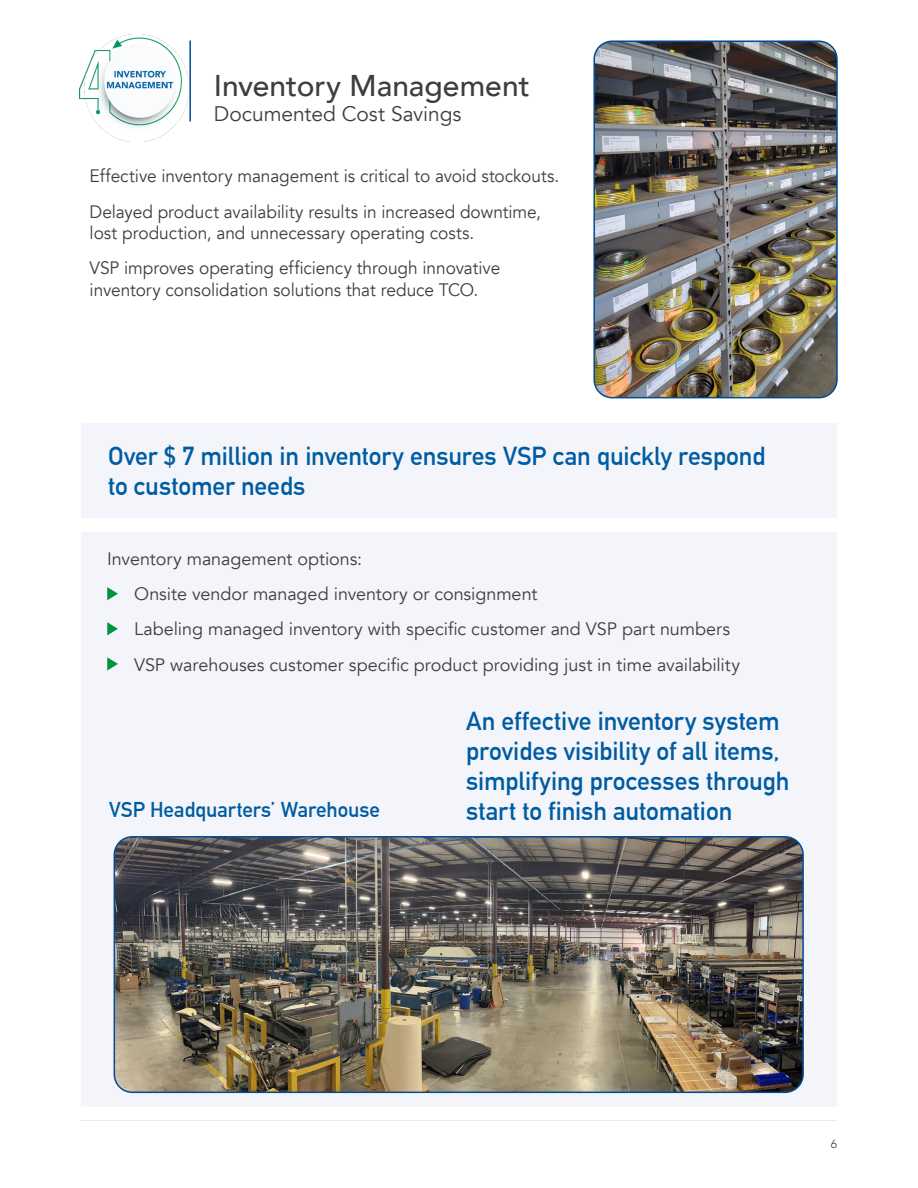
<style>
.page{position:relative;width:918px;height:1188px;background:#fff}
.page>*{position:absolute;margin:0;border:0;box-sizing:border-box;transform-origin:0 0}
.Body{font:500 30px "Avenir";color:#3e3e3f}
.t1{font:700 25.5px/30px "DIN Alternate";letter-spacing:-.005em;color:#005ca2}
.t2{font:700 21px "DIN Alternate";letter-spacing:-.005em;color:#005ca2}
.Bullets{font:21px "Avenir";color:#3e3e3f}
.Body-2{font:18px/21.6px "Avenir";letter-spacing:-.005em;color:#3e3e3f;scale:.96 1}
.Bullets-2{font:18px "Avenir";letter-spacing:-.005em;color:#3e3e3f}
.t3{font:300 12px "Avenir";color:#3e3e3f}
</style>
<div class="page">
<hr style="left:189px;top:40px;width:2px;height:82px;background:#004c97">
<hr style="left:81px;top:1120px;width:756px;height:1px;background:#e4ebf6">
<div style="left:81px;top:532px;width:756px;height:575px;background:#f4f5fa"></div>
<div style="left:81px;top:423px;width:756px;height:95px;background:#f4f5fa"></div>
<img style="left:596px;top:43px;width:241px;height:355px">
<div style="left:593px;top:40px;width:245px;height:358px;border:2px solid #004c97;border-radius:18px"></div>
<img style="left:80px;top:34px;width:108px;height:107px">
<svg style="left:107px;top:587px;width:11px;height:13px"></svg>
<svg style="left:107px;top:622px;width:11px;height:13px"></svg>
<svg style="left:107px;top:657px;width:11px;height:14px"></svg>
<img style="left:114px;top:837px;width:687px;height:255px">
<div style="left:114px;top:836px;width:690px;height:257px;border:2px solid #004c97;border-radius:18px"></div>
<p class="Body" style="left:214px;top:60px;width:318px">Inventory Management</p>
<p class="Bullets" style="left:214px;top:102px;width:249px">Documented Cost Savings</p>
<p class="Body-2" style="left:90px;top:166px;width:491px">Effective inventory management is critical to avoid stockouts.</p>
<p class="Body-2" style="left:90px;top:201px;width:472px">Delayed product availability results in increased downtime, lost production, and unnecessary operating costs.</p>
<p class="Body-2" style="left:90px;top:258px;width:429px">VSP improves operating efficiency through innovative inventory consolidation solutions that reduce TCO.</p>
<h2 class="t1" style="left:108px;top:439px;width:659px">Over $ 7 million in inventory ensures VSP can quickly respond to customer needs</h2>
<p class="Bullets-2" style="left:107px;top:548px;width:257px">Inventory management options:</p>
<p class="Bullets-2" style="left:134px;top:583px;width:405px">Onsite vendor managed inventory or consignment</p>
<p class="Bullets-2" style="left:134px;top:618px;width:597px">Labeling managed inventory with specific customer and VSP part numbers</p>
<p class="Bullets-2" style="left:134px;top:654px;width:607px">VSP warehouses customer specific product providing just in time availability</p>
<h2 class="t1" style="left:466px;top:704px;width:325px">An effective inventory system provides visibility of all items, simplifying processes through start to finish automation</h2>
<h2 class="t2" style="left:109px;top:794px;width:272px">VSP Headquarters’ Warehouse</h2>
<p class="t3" style="left:831px;top:1136px;width:8px">6</p>
</div>
